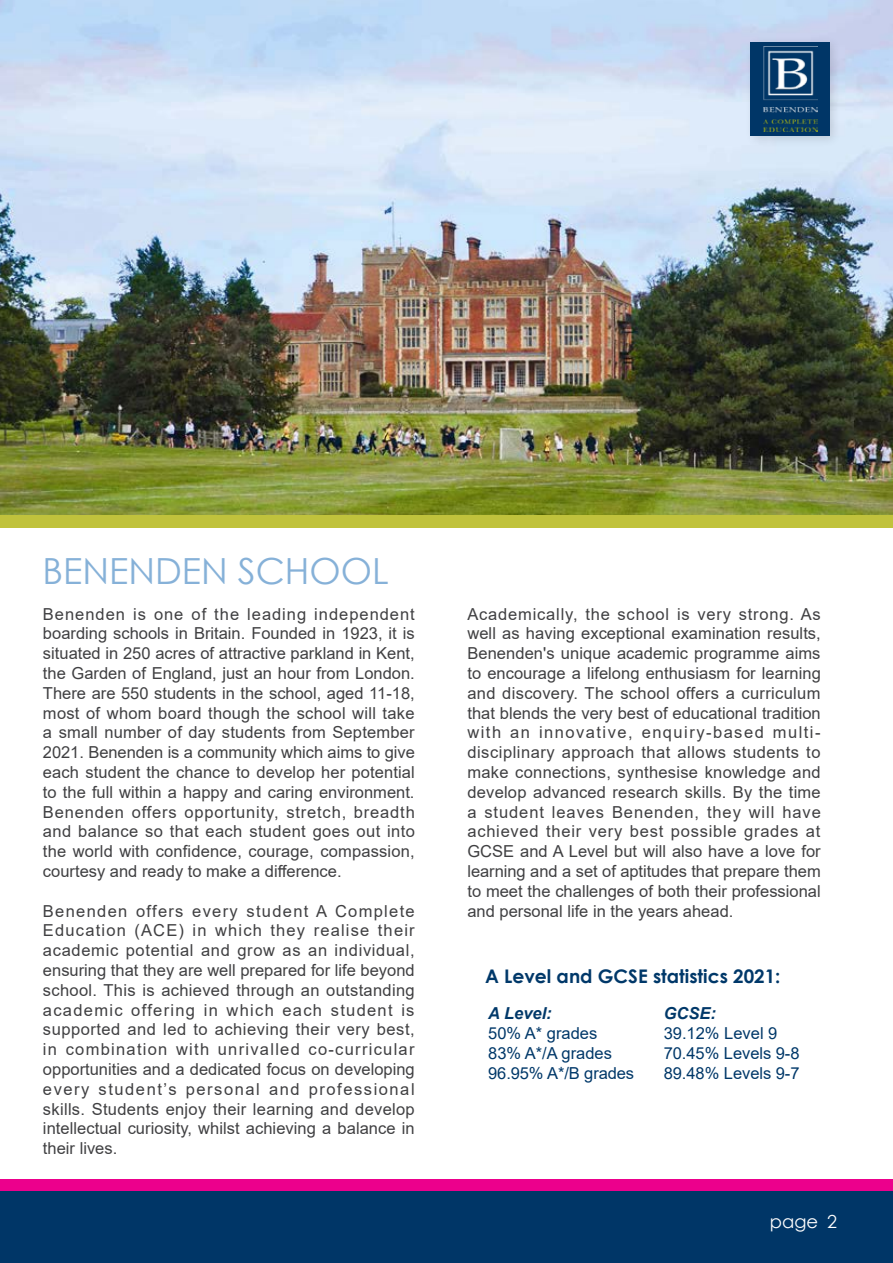
<style>
.page{position:relative;width:893px;height:1263px;background:#fff}
.page>*{position:absolute;margin:0;border:0;box-sizing:border-box;transform-origin:0 0}
.t1{font:36px "Century Gothic";color:#86b1d8}
.t2{font:700 18.75px "Century Gothic";color:#003869}
.t3{font:18px "Century Gothic";color:#fff}
.t4{font:16.5px/19.8px "Arial";color:#404042;text-align:justify}
.t5{font:16.5px/19.8px "Arial";letter-spacing:-.005em;color:#003869}
.t6{font:italic 700 16.5px "Arial";color:#003869}
</style>
<div class="page">
<div style="left:0;top:1179px;width:893px;height:12px;background:#ec008c"></div>
<div style="left:0;top:1192px;width:893px;height:71px;background:#003667"></div>
<img style="left:0;top:0;width:893px;height:515px">
<div style="left:745px;top:36px;width:97px;height:112px;background:#000;opacity:.12"></div>
<div style="left:750px;top:42px;width:80px;height:94px;background:#003667"></div>
<img style="left:763px;top:46px;width:54px;height:85px">
<div style="left:0;top:515px;width:893px;height:13px;background:#c0c23c"></div>
<h1 class="t1" style="left:43px;top:546px;width:348px">BENENDEN SCHOOL</h1>
<p class="t4" style="left:43px;top:604px;width:373px">Benenden is one of the leading independent boarding schools in Britain. Founded in 1923, it is situated in 250 acres of attractive parkland in Kent, the Garden of England, just an hour from London.<br>There are 550 students in the school, aged 11-18, most of whom board though the school will take a small number of day students from September 2021. Benenden is a community which aims to give each student the chance to develop her potential to the full within a happy and caring environment.<br>Benenden offers opportunity, stretch, breadth and balance so that each student goes out into the world with confidence, courage, compassion, courtesy and ready to make a difference.</p>
<p class="t4" style="left:43px;top:901px;width:373px">Benenden offers every student A Complete Education (ACE) in which they realise their academic potential and grow as an individual, ensuring that they are well prepared for life beyond school. This is achieved through an outstanding academic offering in which each student is supported and led to achieving their very best, in combination with unrivalled co-curricular opportunities and a dedicated focus on developing every student’s personal and professional skills. Students enjoy their learning and develop intellectual curiosity, whilst achieving a balance in their lives.</p>
<p class="t4" style="left:467px;top:604px;width:355px">Academically, the school is very strong. As well as having exceptional examination results, Benenden's unique academic programme aims to encourage a lifelong enthusiasm for learning and discovery. The school offers a curriculum that blends the very best of educational tradition with an innovative, enquiry-based multi&shy;disciplinary approach that allows students to make connections, synthesise knowledge and develop advanced research skills. By the time a student leaves Benenden, they will have achieved their very best possible grades at GCSE and A Level but will also have a love for learning and a set of aptitudes that prepare them to meet the challenges of both their professional and personal life in the years ahead.</p>
<p class="t2" style="left:485px;top:962px;width:297px">A Level and GCSE statistics 2021:</p>
<p class="t6" style="left:664px;top:1002px;width:54px">GCSE:</p>
<p class="t5" style="left:664px;top:1023px;width:137px">39.12% Level 9<br>70.45% Levels 9-8<br>89.48% Levels 9-7</p>
<p class="t6" style="left:488px;top:1002px;width:65px">A Level:</p>
<p class="t5" style="left:488px;top:1023px;width:147px">50% A* grades<br>83% A*/A grades<br>96.95% A*/B grades</p>
<p class="t3" style="left:770px;top:1208px;width:69px">page 2</p>
</div>
